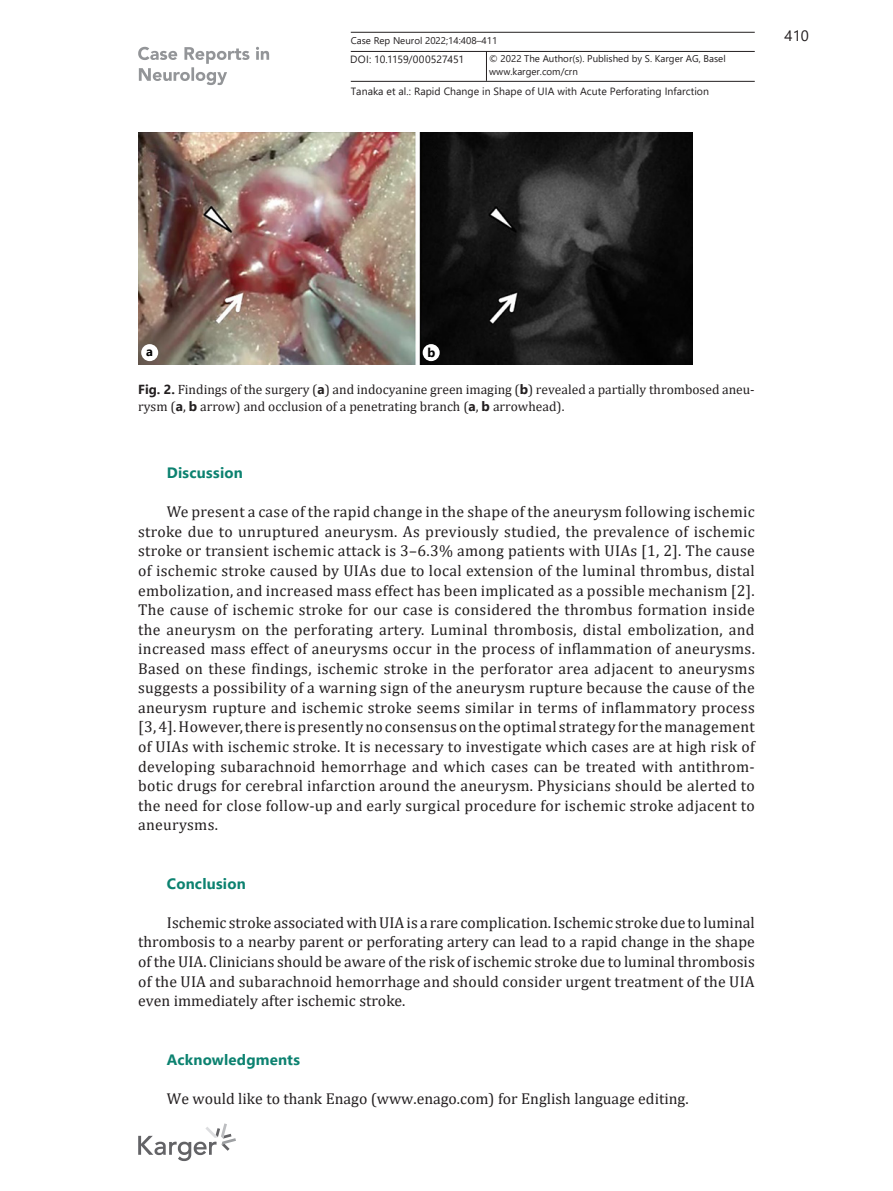
<style>
.page{position:relative;width:893px;height:1191px;background:#fff}
.page>*{position:absolute;margin:0;border:0;box-sizing:border-box;transform-origin:0 0}
.t1{font:15.75px/19.5px "Cambria";color:#231f20;text-align:justify}
.t2{font:700 15px "Segoe UI";letter-spacing:.01em;color:#0c8270}
.t3{font:15px "Segoe UI";color:#231f20}
.t4{font:13.5px/17.4px "Cambria";color:#231f20}
.t5{font:700 12.75px "Segoe UI";color:#000}
.t6{font:10.5px "Segoe UI";letter-spacing:.005em;color:#231f20}
.t7{font:9.75px "Segoe UI";color:#231f20}
.s1{font-family:"Segoe UI";font-weight:700;font-size:13.2px}
.s2{font-family:"Segoe UI";font-weight:700}
</style>
<div class="page">
<svg style="left:138px;top:47px;width:131px;height:38px"></svg>
<hr style="left:351px;top:51px;width:404px;height:1px;background:#231f20">
<hr style="left:351px;top:81px;width:404px;height:1px;background:#231f20">
<hr style="left:351px;top:32px;width:404px;height:1px;background:#231f20">
<hr style="left:486px;top:51px;width:1px;height:30px;background:#231f20">
<svg style="left:138px;top:1123px;width:98px;height:38px"></svg>
<img style="left:138px;top:133px;width:555px;height:231px">
<div style="left:141px;top:344px;width:17px;height:17px;background:#fff;border-radius:50%"></div>
<div style="left:423px;top:344px;width:17px;height:17px;background:#fff;border-radius:50%"></div>
<p class="t7" style="left:351px;top:31px;width:148px">Case Rep Neurol 2022;14:408–411</p>
<p class="t6" style="left:350px;top:49px;width:115px">DOI: 10.1159/000527451</p>
<p class="t7" style="left:489px;top:50px;width:238px">© 2022 The Author(s). Published by S. Karger AG, Basel</p>
<p class="t7" style="left:489px;top:62px;width:90px">www.karger.com/crn</p>
<p class="t6" style="left:351px;top:81px;width:360px">Tanaka et al.: Rapid Change in Shape of UIA with Acute Perforating Infarction</p>
<p class="t3" style="left:785px;top:22px;width:26px">410</p>
<p class="t5" style="left:146px;top:339px;width:8px">a</p>
<p class="t5" style="left:427px;top:340px;width:9px">b</p>
<p class="t4" style="left:138px;top:380px;width:618px"><span class="s1">Fig. 2.</span> Findings of the surgery (<span class="s2">a</span>) and indocyanine green imaging (<span class="s2">b</span>) revealed a partially thrombosed aneu&shy;rysm (<span class="s2">a</span>, <span class="s2">b</span> arrow) and occlusion of a penetrating branch (<span class="s2">a</span>, <span class="s2">b</span> arrowhead).</p>
<p class="t2" style="left:167px;top:459px;width:77px">Discussion</p>
<p class="t1" style="left:138px;top:502px;width:618px;text-indent:29px">We present a case of the rapid change in the shape of the aneurysm following ischemic stroke due to unruptured aneurysm. As previously studied, the prevalence of ischemic stroke or transient ischemic attack is 3–6.3% among patients with UIAs [1, 2]. The cause of ischemic stroke caused by UIAs due to local extension of the luminal thrombus, distal embolization, and increased mass effect has been implicated as a possible mechanism [2].<br>The cause of ischemic stroke for our case is considered the thrombus formation inside the aneurysm on the perforating artery. Luminal thrombosis, distal embolization, and increased mass effect of aneurysms occur in the process of inflammation of aneurysms.<br>Based on these findings, ischemic stroke in the perforator area adjacent to aneurysms suggests a possibility of a warning sign of the aneurysm rupture because the cause of the aneurysm rupture and ischemic stroke seems similar in terms of inflammatory process [3, 4]. However, there is presently no consensus on the optimal strategy for the management of UIAs with ischemic stroke. It is necessary to investigate which cases are at high risk of developing subarachnoid hemorrhage and which cases can be treated with antithrom&shy;botic drugs for cerebral infarction around the aneurysm. Physicians should be alerted to the need for close follow-up and early surgical procedure for ischemic stroke adjacent to aneurysms.</p>
<p class="t2" style="left:167px;top:869px;width:80px">Conclusion</p>
<p class="t1" style="left:138px;top:912px;width:618px;text-indent:29px">Ischemic stroke associated with UIA is a rare complication. Ischemic stroke due to luminal thrombosis to a nearby parent or perforating artery can lead to a rapid change in the shape of the UIA. Clinicians should be aware of the risk of ischemic stroke due to luminal thrombosis of the UIA and subarachnoid hemorrhage and should consider urgent treatment of the UIA even immediately after ischemic stroke.</p>
<p class="t2" style="left:167px;top:1045px;width:135px">Acknowledgments</p>
<p class="t1" style="left:167px;top:1088px;width:523px">We would like to thank Enago (www.enago.com) for English language editing.</p>
</div>
